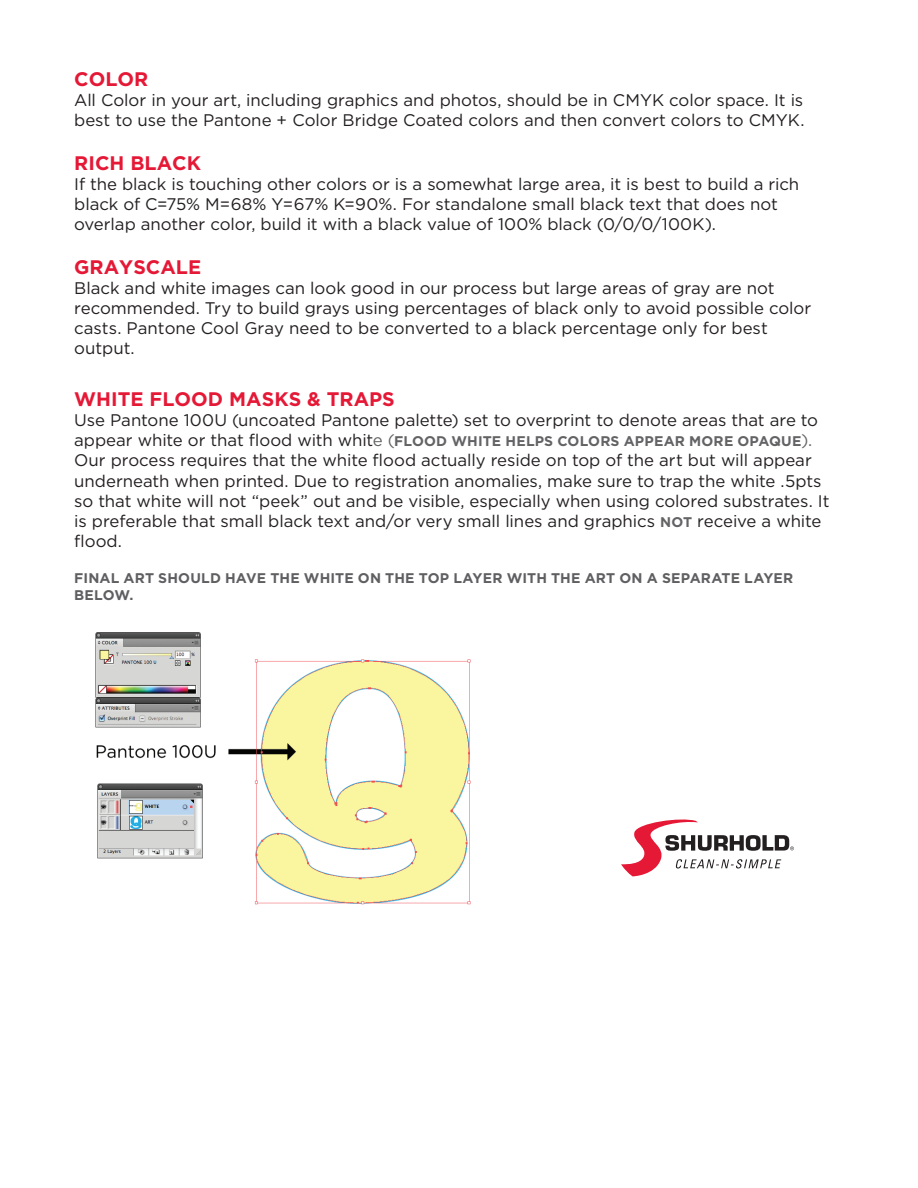
<style>
.page{position:relative;width:918px;height:1188px;background:#fff}
.page>*{position:absolute;margin:0;border:0;box-sizing:border-box;transform-origin:0 0}
.t1{font:700 19.65px "Gotham";color:#e51836}
.t2{font:16.8px/20.1px "Gotham";color:#231f20}
.t3{font:700 13.95px "Gotham";letter-spacing:.01em;color:#636366}
.t4{font:700 13.95px/16.8px "Gotham";letter-spacing:.01em;color:#5f5f62}
.s1{font-weight:400;font-size:16.8px;color:#231f20}
.s2{font-weight:400;font-size:16.8px}
.s3{font-weight:700;font-size:13.95px;color:#636366}
</style>
<div class="page">
<img style="left:95px;top:632px;width:376px;height:273px">
<svg style="left:621px;top:819px;width:173px;height:57px"></svg>
<p class="t1" style="left:74px;top:66px;width:76px">COLOR</p>
<p class="t2" style="left:74px;top:89px;width:732px">All Color in your art, including graphics and photos, should be in CMYK color space. It is best to use the Pantone + Color Bridge Coated colors and then convert colors to CMYK.</p>
<p class="t1" style="left:74px;top:150px;width:128px">RICH BLACK</p>
<p class="t2" style="left:74px;top:173px;width:727px">If the black is touching other colors or is a somewhat large area, it is best to build a rich black of C=75% M=68% Y=67% K=90%. For standalone small black text that does not overlap another color, build it with a black value of 100% black (0/0/0/100K).</p>
<p class="t1" style="left:74px;top:254px;width:129px">GRAYSCALE</p>
<p class="t2" style="left:74px;top:278px;width:739px">Black and white images can look good in our process but large areas of gray are not recommended. Try to build grays using percentages of black only to avoid possible color casts. Pantone Cool Gray need to be converted to a black percentage only for best output.</p>
<p class="t1" style="left:74px;top:386px;width:322px">WHITE FLOOD MASKS &amp; TRAPS</p>
<p class="t2" style="left:74px;top:410px;width:745px">Use Pantone 100U (uncoated Pantone palette) set to overprint to denote areas that are to</p>
<p class="t3" style="left:74px;top:432px;width:739px"><span class="s1">appear white or that flood with whit</span><span class="s2">e (</span>FLOOD WHITE HELPS COLORS APPEAR MORE OPAQUE<span class="s2">).</span></p>
<p class="t2" style="left:74px;top:450px;width:757px">Our process requires that the white flood actually reside on top of the art but will appear underneath when printed. Due to registration anomalies, make sure to trap the white .5pts so that white will not “peek” out and be visible, especially when using colored substrates. It is preferable that small black text and/or very small lines and graphics <span class="s3">NOT</span> receive a white flood.</p>
<p class="t4" style="left:74px;top:570px;width:721px">FINAL ART SHOULD HAVE THE WHITE ON THE TOP LAYER WITH THE ART ON A SEPARATE LAYER<br>BELOW.</p>
</div>
